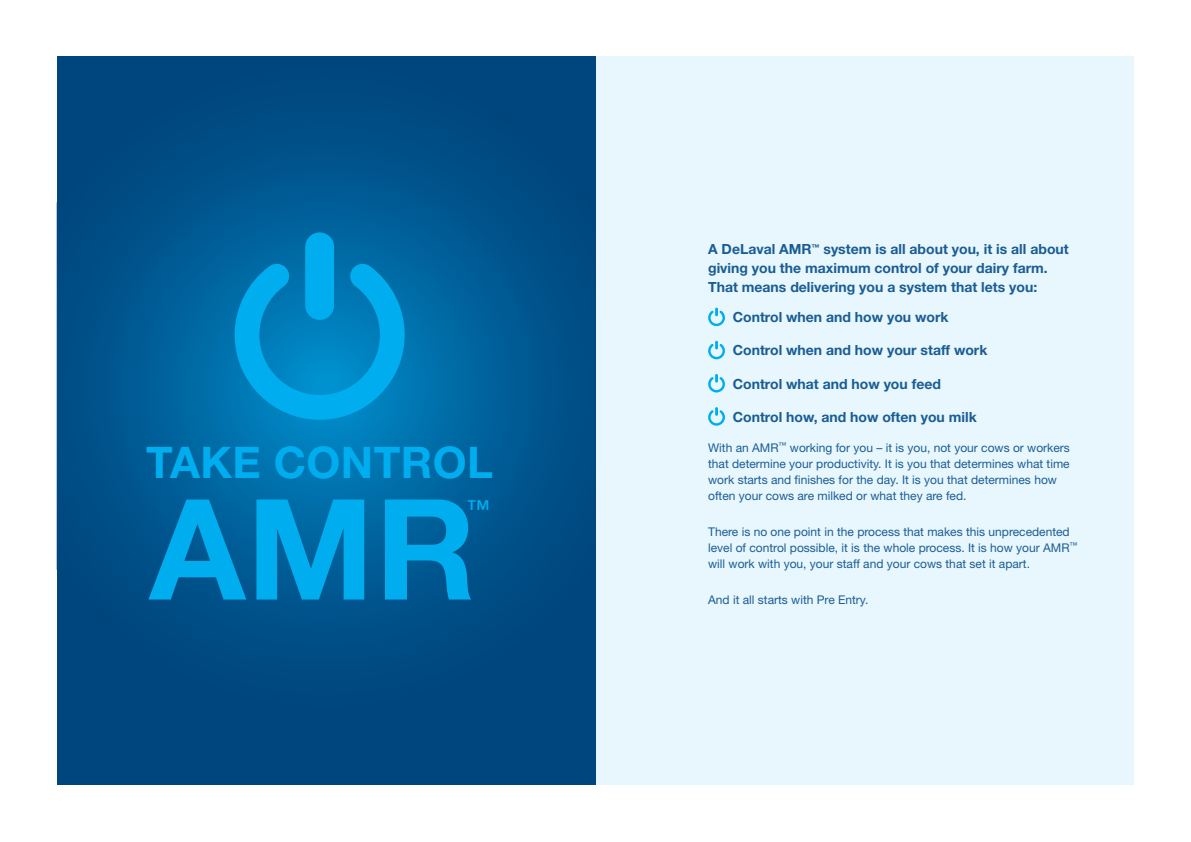
<style>
.page{position:relative;width:1191px;height:842px;background:#fff}
.page>*{position:absolute;margin:0;border:0;box-sizing:border-box;transform-origin:0 0}
.t1{font:700 140.1px "Helvetica Neue";color:#00aeef}
.t2{font:700 43.7px "Helvetica Neue";letter-spacing:.01em;color:#00aeef}
.t3{font:500 23.5px "Helvetica Neue";color:#00aeef}
.intro_copy{font:700 14px/19px "Helvetica Neue LT Std";color:#1a5d93}
.intro_copy-2{font:700 14px "Helvetica Neue";color:#1a5d93}
.Copy{font:12px/16px "Helvetica Neue LT Std";color:#1a5d93}
</style>
<div class="page">
<div style="left:595px;top:57px;width:539px;height:728px;background:#e8f6fd"></div>
<div style="left:57px;top:57px;width:538px;height:728px;background:#00467e"></div>
<svg style="left:82px;top:142px;width:488px;height:489px"></svg>
<svg style="left:708px;top:308px;width:17px;height:18px"></svg>
<svg style="left:708px;top:341px;width:17px;height:18px"></svg>
<svg style="left:708px;top:374px;width:17px;height:18px"></svg>
<svg style="left:708px;top:407px;width:17px;height:19px"></svg>
<svg style="left:235px;top:262px;width:170px;height:158px;background:#008fcd"></svg>
<div style="left:305px;top:232px;width:29px;height:88px;background:#00aeef;border-radius:14px"></div>
<p class="t2" style="left:146px;top:435px;width:348px">TAKE CONTROL</p>
<p class="t1" style="left:149px;top:463px;width:328px">AMR</p>
<p class="t3" style="left:466px;top:495px;width:25px">™</p>
<p class="intro_copy" style="left:708px;top:239px;width:362px">A DeLaval AMR<sup>™</sup> system is all about you, it is all about giving you the maximum control of your dairy farm.<br>That means delivering you a system that lets you:</p>
<p class="intro_copy-2" style="left:732px;top:308px;width:217px">Control when and how you work</p>
<p class="intro_copy-2" style="left:732px;top:342px;width:256px">Control when and how your staff work</p>
<p class="intro_copy-2" style="left:732px;top:375px;width:210px">Control what and how you feed</p>
<p class="intro_copy-2" style="left:732px;top:408px;width:245px">Control how, and how often you milk</p>
<p class="Copy" style="left:708px;top:439px;width:363px">With an AMR<sup>™</sup> working for you – it is you, not your cows or workers that determine your productivity. It is you that determines what time work starts and finishes for the day. It is you that determines how often your cows are milked or what they are fed.</p>
<p class="Copy" style="left:708px;top:523px;width:371px">There is no one point in the process that makes this unprecedented level of control possible, it is the whole process. It is how your AMR<sup>™ </sup>will work with you, your staff and your cows that set it apart.</p>
<p class="Copy" style="left:708px;top:591px;width:162px">And it all starts with Pre Entry.</p>
</div>
